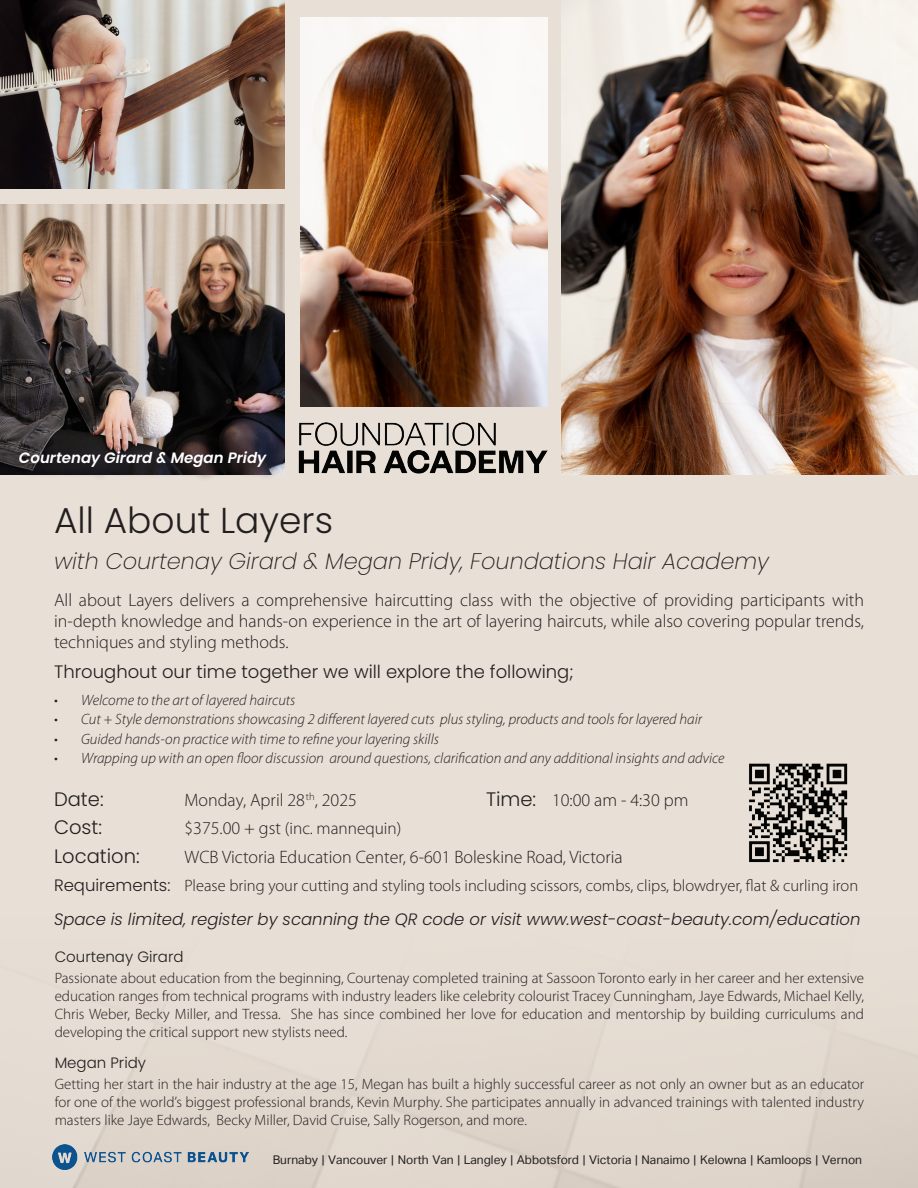
<style>
.page{position:relative;width:918px;height:1188px;background:#e8dfd6}
.page>*{position:absolute;margin:0;border:0;box-sizing:border-box;transform-origin:0 0}
.t1{font:300 36px "Poppins";color:#231f20}
.t2{font:italic 200 22.5px "Poppins";color:#231f20}
.t3{font:300 19.5px "Poppins";color:#231f20}
.t4{font:300 18px/21px "Myriad Pro";color:#231f20;text-align:justify}
.t5{font:300 18px "Poppins";color:#231f20}
.t6{font:300 17.25px "Myriad Pro";color:#231f20}
.t7{font:300 16.5px "Myriad Pro";color:#231f20}
.t8{font:italic 300 16.5px "Poppins";color:#231f20}
.t9{font:300 15px/18px "Myriad Pro";color:#231f20;text-align:justify}
.t10{font:italic 300 15px "Myriad Pro";color:#231f20}
.t11{font:italic 600 15px "Poppins";color:#fff}
.t12{font:300 15px "Poppins";color:#231f20}
.t13{font:12px "Aktiv Grotesk";color:#231f20}
.s1{font-family:"Poppins";font-size:19.5px}
.s2{font-size:18px}
.s3{font-family:"Poppins"}
</style>
<div class="page">
<img style="left:562px;top:0;width:356px;height:475px">
<img style="left:298px;top:422px;width:250px;height:52px">
<img style="left:301px;top:17px;width:247px;height:390px">
<img style="left:0;top:204px;width:285px;height:271px">
<div style="left:19px;top:451px;width:263px;height:31px;background:#231f20;opacity:.75"></div>
<img style="left:749px;top:763px;width:98px;height:100px">
<img style="left:0;top:0;width:285px;height:188px">
<img style="left:52px;top:1144px;width:197px;height:26px">
<p class="t11" style="left:19px;top:449px;width:249px">Courtenay Girard &amp; Megan Pridy</p>
<p class="t1" style="left:54px;top:499px;width:281px">All About Layers</p>
<p class="t2" style="left:54px;top:548px;width:717px">with Courtenay Girard &amp; Megan Pridy, Foundations Hair Academy</p>
<p class="t4" style="left:54px;top:590px;width:812px">All about Layers delivers a comprehensive haircutting class with the objective of providing participants with in-depth knowledge and hands-on experience in the art of layering haircuts, while also covering popular trends, techniques and styling methods.</p>
<p class="t5" style="left:54px;top:661px;width:521px">Throughout our time together we will explore the following;</p>
<p class="t10" style="left:54px;top:691px;width:243px">• Welcome to the art of layered haircuts</p>
<p class="t10" style="left:54px;top:710px;width:650px">• Cut + Style demonstrations showcasing 2 different layered cuts plus styling, products and tools for layered hair</p>
<p class="t10" style="left:54px;top:730px;width:386px">• Guided hands-on practice with time to refine your layering skills</p>
<p class="t10" style="left:54px;top:749px;width:672px">• Wrapping up with an open floor discussion around questions, clarification and any additional insights and advice</p>
<p class="t3" style="left:54px;top:787px;width:51px">Date:</p>
<p class="t4" style="left:184px;top:789px;width:174px">Monday, April 28<sup>th</sup>, 2025</p>
<p class="t4" style="left:486px;top:789px;width:204px"><span class="s1">Time:</span> 10:00 am - 4:30 pm</p>
<p class="t3" style="left:54px;top:816px;width:50px">Cost:</p>
<p class="t6" style="left:184px;top:819px;width:218px"><span class="s2">$375.00 + gst</span> (inc. mannequin)</p>
<p class="t3" style="left:54px;top:844px;width:87px">Location:</p>
<p class="t4" style="left:184px;top:846px;width:440px">WCB Victoria Education Center, 6-601 Boleskine Road, Victoria</p>
<p class="t7" style="left:54px;top:876px;width:806px"><span class="s3">Requirements:</span> Please bring your cutting and styling tools including scissors, combs, clips, blowdryer, flat &amp; curling iron</p>
<p class="t8" style="left:54px;top:910px;width:808px">Space is limited, register by scanning the QR code or visit www.west-coast-beauty.com/education</p>
<p class="t12" style="left:55px;top:948px;width:130px">Courtenay Girard</p>
<p class="t9" style="left:55px;top:969px;width:811px">Passionate about education from the beginning, Courtenay completed training at Sassoon Toronto early in her career and her extensive education ranges from technical programs with industry leaders like celebrity colourist Tracey Cunningham, Jaye Edwards, Michael Kelly, Chris Weber, Becky Miller, and Tressa. She has since combined her love for education and mentorship by building curriculums and developing the critical support new stylists need.</p>
<p class="t12" style="left:55px;top:1054px;width:93px">Megan Pridy</p>
<p class="t9" style="left:55px;top:1075px;width:811px">Getting her start in the hair industry at the age 15, Megan has built a highly successful career as not only an owner but as an educator for one of the world’s biggest professional brands, Kevin Murphy. She participates annually in advanced trainings with talented industry masters like Jaye Edwards, Becky Miller, David Cruise, Sally Rogerson, and more.</p>
<p class="t13" style="left:273px;top:1152px;width:591px">Burnaby | Vancouver | North Van | Langley | Abbotsford | Victoria | Nanaimo | Kelowna | Kamloops | Vernon</p>
</div>
